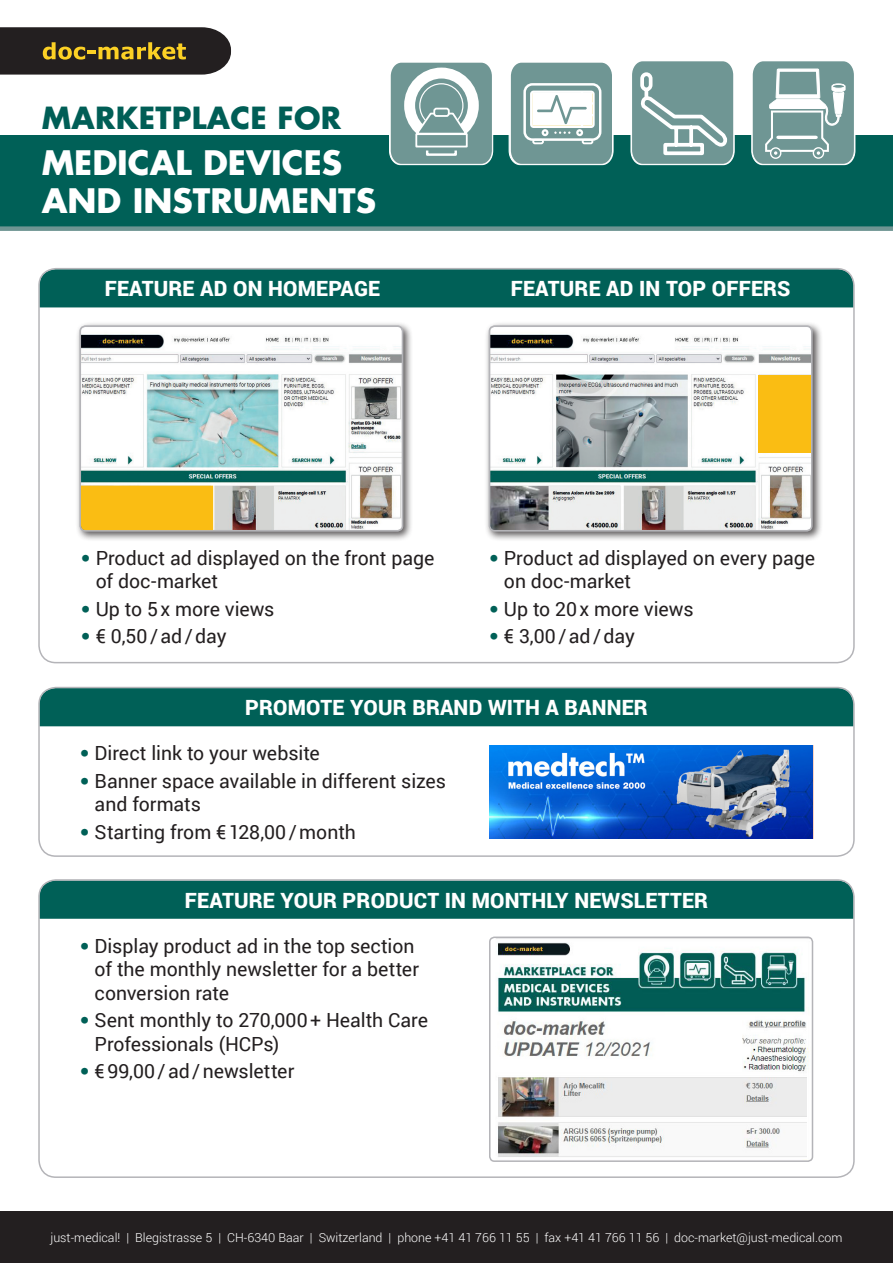
<style>
.page{position:relative;width:893px;height:1263px;background:#fff}
.page>*{position:absolute;margin:0;border:0;box-sizing:border-box;transform-origin:0 0}
.t1{font:700 33px "Futura";color:#fff}
.t2{font:700 29.85px "Futura";letter-spacing:.01em;color:#005e56}
.t3{font:900 21px "Roboto";letter-spacing:.01em;color:#fff}
.t4{font:19.5px/23.4px "Roboto";letter-spacing:-.005em;color:#231f20}
.Normal__Web{font:300 12.45px "Roboto";color:#fff}
.s1{font-family:"Frutiger";font-stretch:condensed;color:#006057}
</style>
<div class="page">
<div style="left:0;top:1212px;width:893px;height:51px;background:#231f20"></div>
<div style="left:0;top:135px;width:893px;height:92px;background:#006057"></div>
<svg style="left:508px;top:62px;width:106px;height:104px"></svg>
<svg style="left:389px;top:62px;width:105px;height:104px"></svg>
<div style="left:434px;top:109px;width:15px;height:7px;background:#6f9694;border-radius:2px"></div>
<div style="left:433px;top:108px;width:17px;height:9px;border:2px solid #fff;border-radius:2px"></div>
<div style="left:415px;top:133px;width:53px;height:14px;background:#6f9694;border:2px solid #fff"></div>
<div style="left:426px;top:149px;width:31px;height:7px;border:2px solid #fff"></div>
<svg style="left:751px;top:61px;width:105px;height:105px"></svg>
<svg style="left:630px;top:61px;width:105px;height:105px;background:#86a7a5"></svg>
<svg style="left:0;top:27px;width:231px;height:48px;background:#3f3829"></svg>
<div style="left:0;top:226px;width:893px;height:5px;background:#6f9593"></div>
<div style="left:39px;top:269px;width:813px;height:38px;background:#006057"></div>
<div style="left:39px;top:688px;width:813px;height:38px;background:#006057"></div>
<div style="left:41px;top:882px;width:811px;height:37px;background:#006057"></div>
<div style="left:484px;top:321px;width:339px;height:221px;background:#231f20;opacity:.75"></div>
<img style="left:490px;top:326px;width:322px;height:205px">
<div style="left:489px;top:325px;width:324px;height:207px;border:2px solid #b4b4b8;border-radius:5px"></div>
<div style="left:758px;top:375px;width:53px;height:78px;background:#fabd13"></div>
<div style="left:75px;top:321px;width:339px;height:221px;background:#231f20;opacity:.75"></div>
<img style="left:82px;top:326px;width:321px;height:205px">
<div style="left:79px;top:325px;width:324px;height:207px;border:2px solid #b4b4b8;border-radius:5px"></div>
<div style="left:81px;top:486px;width:132px;height:44px;background:#fabd13"></div>
<img style="left:497px;top:942px;width:312px;height:215px">
<div style="left:489px;top:936px;width:324px;height:226px;border:2px solid #b4b4b8;border-radius:5px"></div>
<img style="left:490px;top:745px;width:323px;height:94px">
<div style="left:38px;top:268px;width:817px;height:395px;border:2px solid #b4b4b8;border-radius:17px"></div>
<div style="left:38px;top:687px;width:817px;height:170px;border:2px solid #b4b4b8;border-radius:17px"></div>
<div style="left:38px;top:879px;width:817px;height:299px;border:2px solid #b4b4b8;border-radius:17px"></div>
<p class="t2" style="left:42px;top:97px;width:301px">MARKETPLACE FOR</p>
<p class="t1" style="left:42px;top:141px;width:302px">MEDICAL DEVICES</p>
<p class="t1" style="left:42px;top:179px;width:336px">AND INSTRUMENTS</p>
<p class="t3" style="left:105px;top:274px;width:277px">FEATURE AD ON HOMEPAGE</p>
<p class="t3" style="left:511px;top:274px;width:281px">FEATURE AD IN TOP OFFERS</p>
<p class="t4" style="left:96px;top:545px;width:340px;text-indent:-15px"><span class="s1">•</span> Product ad displayed on the front page of doc-market</p>
<p class="t4" style="left:81px;top:596px;width:195px"><span class="s1">•</span> Up to 5x more views</p>
<p class="t4" style="left:81px;top:624px;width:147px"><span class="s1">•</span> € 0,50/ad/day</p>
<p class="t4" style="left:504px;top:545px;width:313px;text-indent:-15px"><span class="s1">•</span> Product ad displayed on every page on doc-market</p>
<p class="t4" style="left:489px;top:596px;width:206px"><span class="s1">•</span> Up to 20x more views</p>
<p class="t4" style="left:489px;top:624px;width:147px"><span class="s1">•</span> € 3,00/ad/day</p>
<p class="t3" style="left:245px;top:693px;width:404px">PROMOTE YOUR BRAND WITH A BANNER</p>
<p class="t4" style="left:80px;top:741px;width:242px"><span class="s1">•</span> Direct link to your website</p>
<p class="t4" style="left:95px;top:769px;width:353px;text-indent:-15px"><span class="s1">•</span> Banner space available in different sizes and formats</p>
<p class="t4" style="left:80px;top:820px;width:278px"><span class="s1">•</span> Starting from €128,00/month</p>
<p class="t3" style="left:185px;top:885px;width:525px">FEATURE YOUR PRODUCT IN MONTHLY NEWSLETTER</p>
<p class="t4" style="left:95px;top:933px;width:326px;text-indent:-15px"><span class="s1">•</span> Display product ad in the top section of the monthly newsletter for a better conversion rate</p>
<p class="t4" style="left:95px;top:1008px;width:335px;text-indent:-15px"><span class="s1">•</span> Sent monthly to 270,000+ Health Care<br>Professionals (HCPs)</p>
<p class="t4" style="left:80px;top:1059px;width:216px"><span class="s1">•</span> €99,00/ad/newsletter</p>
<p class="Normal__Web" style="left:50px;top:1229px;width:794px">just-medical! | Blegistrasse 5 | CH-6340 Baar | Switzerland | phone +41 41 766 11 55 | fax +41 41 766 11 56 | doc-market@just-medical.com</p>
</div>
